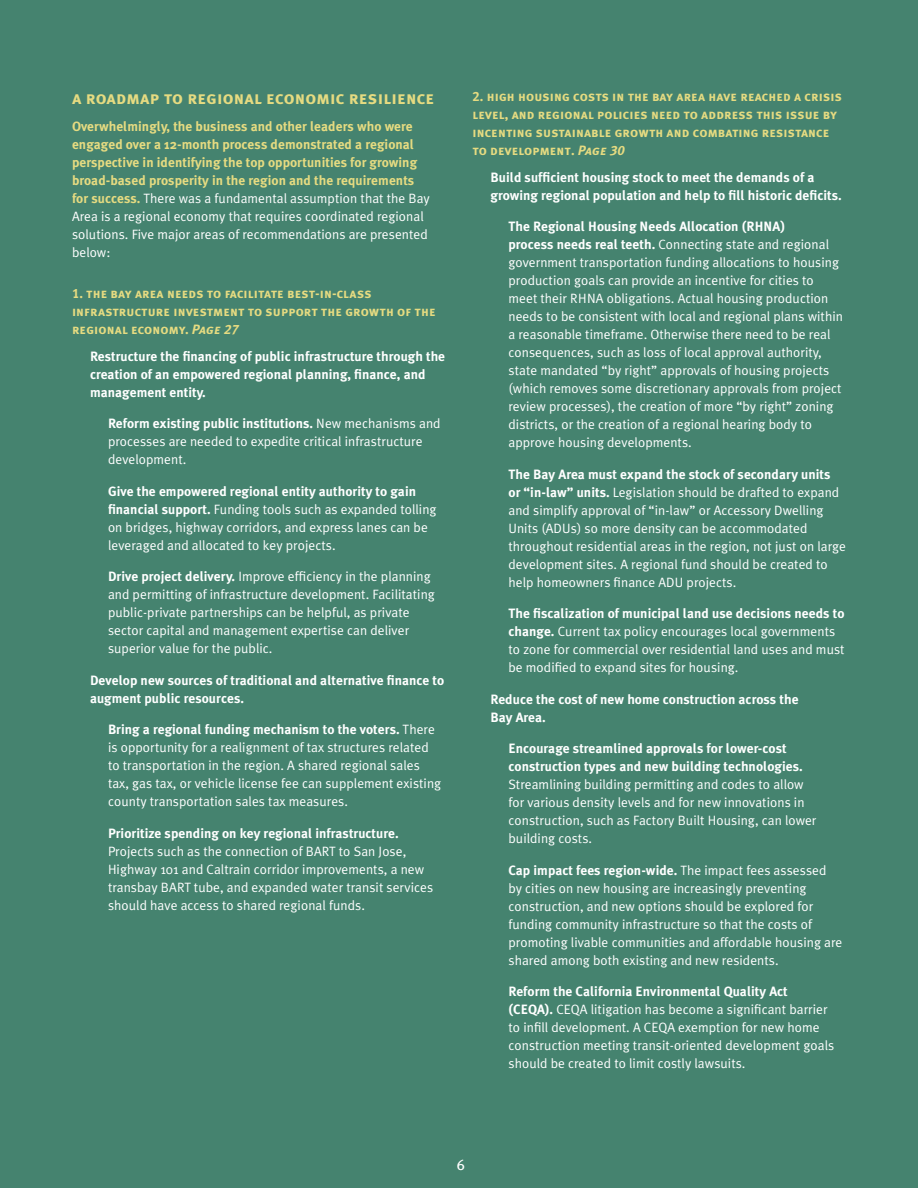
<style>
.page{position:relative;width:918px;height:1188px;background:#45836f}
.page>*{position:absolute;margin:0;border:0;box-sizing:border-box;transform-origin:0 0}
.t1{font:18px "Meta Plus Bold Caps";letter-spacing:.01em;color:#e6db81}
.t2{font:15px "Meta Plus Book Caps";color:#fff}
.t3{font:13.5px/18px "Meta Plus Normal";letter-spacing:.005em;color:#fff}
.t4{font:700 13.5px/18px "Meta Plus";letter-spacing:.005em;color:#fff}
.t5{font:13.5px/18px "Meta Plus Bold Caps";letter-spacing:.01em;color:#e6db81}
.t6{font:700 13.5px/18px "Meta Plus";letter-spacing:.005em;color:#e6db81}
.s1{font-family:"Meta Plus";font-weight:700;color:#e6db81}
.s2{font-style:italic}
.s3{font-family:"Meta Plus Normal";font-weight:400}
.s4{font-family:"Meta Plus";font-weight:700}
</style>
<div class="page">
<h1 class="t1" style="left:72px;top:87px;width:364px">a roadmap to regional economic resilience</h1>
<p class="t6" style="left:72px;top:117px;width:347px">Overwhelmingly, the business and other leaders who were engaged over a 12-month process demonstrated a regional perspective in identifying the top opportunities for growing broad-based prosperity in the region and the requirements</p>
<p class="t3" style="left:72px;top:189px;width:359px"><span class="s1">for success.</span> There was a fundamental assumption that the Bay Area is a regional economy that requires coordinated regional solutions. Five major areas of recommendations are presented below:</p>
<p class="t5" style="left:72px;top:284px;width:365px">1. the bay area needs to facilitate best-in-class infrastructure investment to support the growth of the regional economy. <span class="s2">Page 27</span></p>
<p class="t4" style="left:90px;top:347px;width:357px">Restructure the financing of public infrastructure through the creation of an empowered regional planning, finance, and management entity.</p>
<p class="t4" style="left:108px;top:414px;width:334px">Reform existing public institutions. <span class="s3">New mechanisms and</span></p>
<p class="t3" style="left:108px;top:432px;width:316px">processes are needed to expedite critical infrastructure development.</p>
<p class="t4" style="left:108px;top:482px;width:310px">Give the empowered regional entity authority to gain</p>
<p class="t3" style="left:108px;top:500px;width:330px"><span class="s4">financial support.</span> Funding tools such as expanded tolling on bridges, highway corridors, and express lanes can be leveraged and allocated to key projects.</p>
<p class="t3" style="left:108px;top:567px;width:328px"><span class="s4">Drive project delivery.</span> Improve efficiency in the planning and permitting of infrastructure development. Facilitating public-private partnerships can be helpful, as private sector capital and management expertise can deliver superior value for the public.</p>
<p class="t4" style="left:90px;top:671px;width:356px">Develop new sources of traditional and alternative finance to augment public resources.</p>
<p class="t4" style="left:108px;top:720px;width:328px">Bring a regional funding mechanism to the voters. <span class="s3">There</span></p>
<p class="t3" style="left:108px;top:738px;width:335px">is opportunity for a realignment of tax structures related to transportation in the region. A shared regional sales tax, gas tax, or vehicle license fee can supplement existing county transportation sales tax measures.</p>
<p class="t4" style="left:108px;top:824px;width:292px">Prioritize spending on key regional infrastructure.</p>
<p class="t3" style="left:108px;top:842px;width:327px">Projects such as the connection of BART to San Jose, Highway 101 and Caltrain corridor improvements, a new transbay BART tube, and expanded water transit services should have access to shared regional funds.</p>
<p class="t5" style="left:472px;top:87px;width:371px">2. high housing costs in the bay area have reached a crisis level, and regional policies need to address this issue by incenting sustainable growth and combating resistance to development. <span class="s2">Page 30</span></p>
<p class="t4" style="left:490px;top:168px;width:353px">Build sufficient housing stock to meet the demands of a growing regional population and help to fill historic deficits.</p>
<p class="t4" style="left:508px;top:217px;width:278px">The Regional Housing Needs Allocation (RHNA)</p>
<p class="t3" style="left:508px;top:235px;width:336px"><span class="s4">process needs real teeth.</span> Connecting state and regional government transportation funding allocations to housing production goals can provide an incentive for cities to meet their RHNA obligations. Actual housing production needs to be consistent with local and regional plans within a reasonable timeframe. Otherwise there need to be real consequences, such as loss of local approval authority, state mandated “by right” approvals of housing projects (which removes some discretionary approvals from project review processes), the creation of more “by right” zoning districts, or the creation of a regional hearing body to approve housing developments.</p>
<p class="t4" style="left:508px;top:465px;width:324px">The Bay Area must expand the stock of secondary units</p>
<p class="t3" style="left:508px;top:483px;width:339px"><span class="s4">or “in-law” units.</span> Legislation should be drafted to expand and simplify approval of “in-law” or Accessory Dwelling Units (ADUs) so more density can be accommodated throughout residential areas in the region, not just on large development sites. A regional fund should be created to help homeowners finance ADU projects.</p>
<p class="t4" style="left:508px;top:604px;width:338px">The fiscalization of municipal land use decisions needs to</p>
<p class="t3" style="left:508px;top:622px;width:338px"><span class="s4">change.</span> Current tax policy encourages local governments to zone for commercial over residential land uses and must be modified to expand sites for housing.</p>
<p class="t4" style="left:490px;top:690px;width:310px">Reduce the cost of new home construction across the<br>Bay Area.</p>
<p class="t4" style="left:508px;top:739px;width:296px">Encourage streamlined approvals for lower-cost construction types and new building technologies.</p>
<p class="t3" style="left:508px;top:775px;width:309px">Streamlining building permitting and codes to allow for various density levels and for new innovations in construction, such as Factory Built Housing, can lower building costs.</p>
<p class="t4" style="left:508px;top:861px;width:319px">Cap impact fees region-wide. <span class="s3">The impact fees assessed</span></p>
<p class="t3" style="left:508px;top:879px;width:335px">by cities on new housing are increasingly preventing construction, and new options should be explored for funding community infrastructure so that the costs of promoting livable communities and affordable housing are shared among both existing and new residents.</p>
<p class="t4" style="left:508px;top:982px;width:281px">Reform the California Environmental Quality Act</p>
<p class="t3" style="left:508px;top:1000px;width:327px"><span class="s4">(CEQA).</span> CEQA litigation has become a significant barrier to infill development. A CEQA exemption for new home construction meeting transit-oriented development goals should be created to limit costly lawsuits.</p>
<p class="t2" style="left:457px;top:1156px;width:10px">6</p>
</div>
